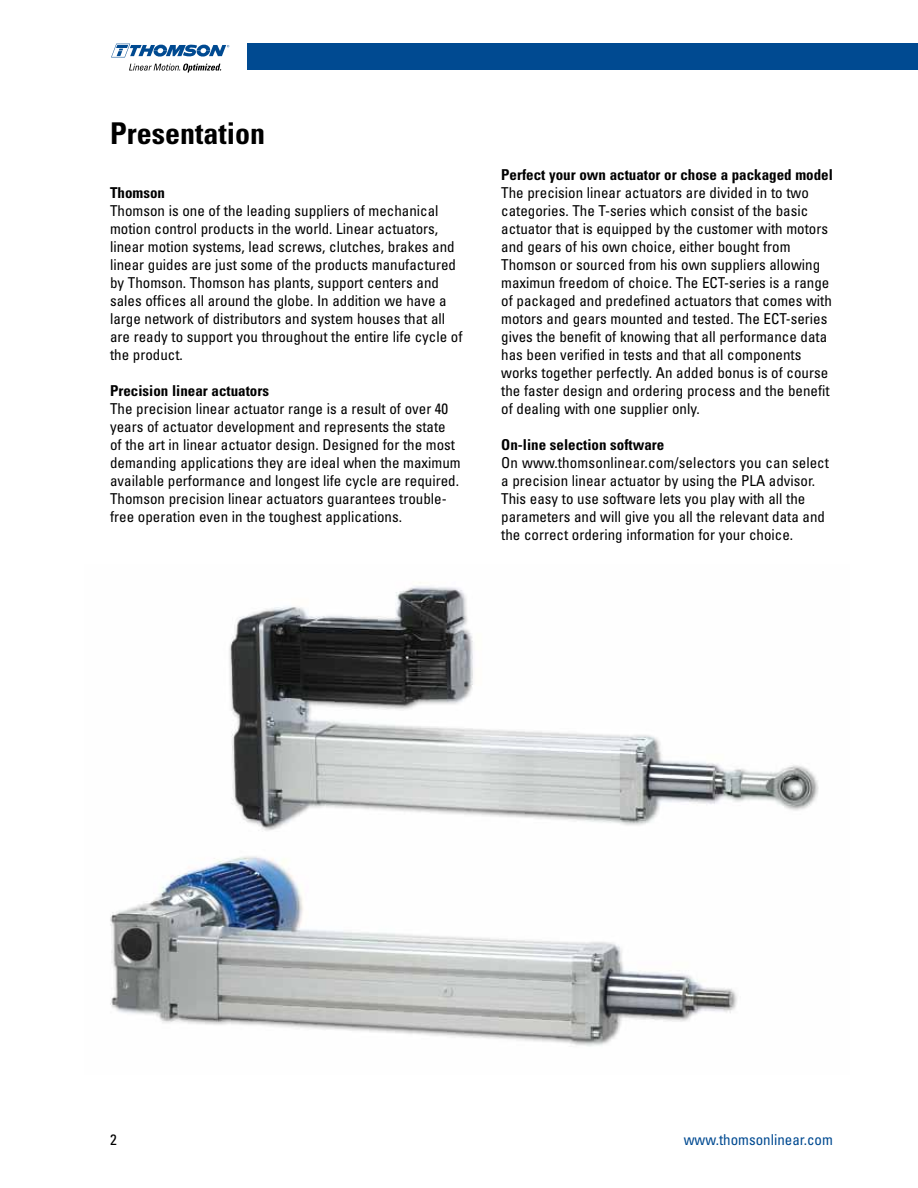
<style>
.page{position:relative;width:918px;height:1188px;background:#fff}
.page>*{position:absolute;margin:0;border:0;box-sizing:border-box;transform-origin:0 0}
.t1{font:700 condensed 30px "Univers";color:#000}
.t2{font:condensed 15px/18px "Univers";color:#000}
.t3{font:700 condensed 15px "Univers";color:#000}
.t4{font:condensed 15px "Univers";color:#004a91}
</style>
<div class="page">
<div style="left:247px;top:43px;width:671px;height:27px;background:#004a91"></div>
<svg style="left:111px;top:44px;width:118px;height:13px"></svg>
<svg style="left:129px;top:64px;width:92px;height:9px"></svg>
<img style="left:110px;top:582px;width:709px;height:465px">
<h1 class="t1" style="left:110px;top:115px;width:157px">Presentation</h1>
<p class="t3" style="left:110px;top:183px;width:56px">Thomson</p>
<p class="t2" style="left:110px;top:201px;width:354px">Thomson is one of the leading suppliers of mechanical motion control products in the world. Linear actuators, linear motion systems, lead screws, clutches, brakes and linear guides are just some of the products manufactured by Thomson. Thomson has plants, support centers and sales offices all around the globe. In addition we have a large network of distributors and system houses that all are ready to support you throughout the entire life cycle of the product.</p>
<p class="t3" style="left:110px;top:381px;width:160px">Precision linear actuators</p>
<p class="t2" style="left:110px;top:399px;width:352px">The precision linear actuator range is a result of over 40 years of actuator development and represents the state of the art in linear actuator design. Designed for the most demanding applications they are ideal when the maximum available performance and longest life cycle are required.<br>Thomson precision linear actuators guarantees trouble&shy;free operation even in the toughest applications.</p>
<p class="t3" style="left:501px;top:165px;width:333px">Perfect your own actuator or chose a packaged model</p>
<p class="t2" style="left:501px;top:183px;width:332px">The precision linear actuators are divided in to two categories. The T-series which consist of the basic actuator that is equipped by the customer with motors and gears of his own choice, either bought from Thomson or sourced from his own suppliers allowing maximun freedom of choice. The ECT-series is a range of packaged and predefined actuators that comes with motors and gears mounted and tested. The ECT-series gives the benefit of knowing that all performance data has been verified in tests and that all components works together perfectly. An added bonus is of course the faster design and ordering process and the benefit of dealing with one supplier only.</p>
<p class="t3" style="left:501px;top:435px;width:165px">On-line selection software</p>
<p class="t2" style="left:501px;top:453px;width:329px">On www.thomsonlinear.com/selectors you can select a precision linear actuator by using the PLA advisor.<br>This easy to use software lets you play with all the parameters and will give you all the relevant data and the correct ordering information for your choice.</p>
<p class="t2" style="left:110px;top:1130px;width:8px">2</p>
<p class="t4" style="left:684px;top:1130px;width:151px">www.thomsonlinear.com</p>
</div>
